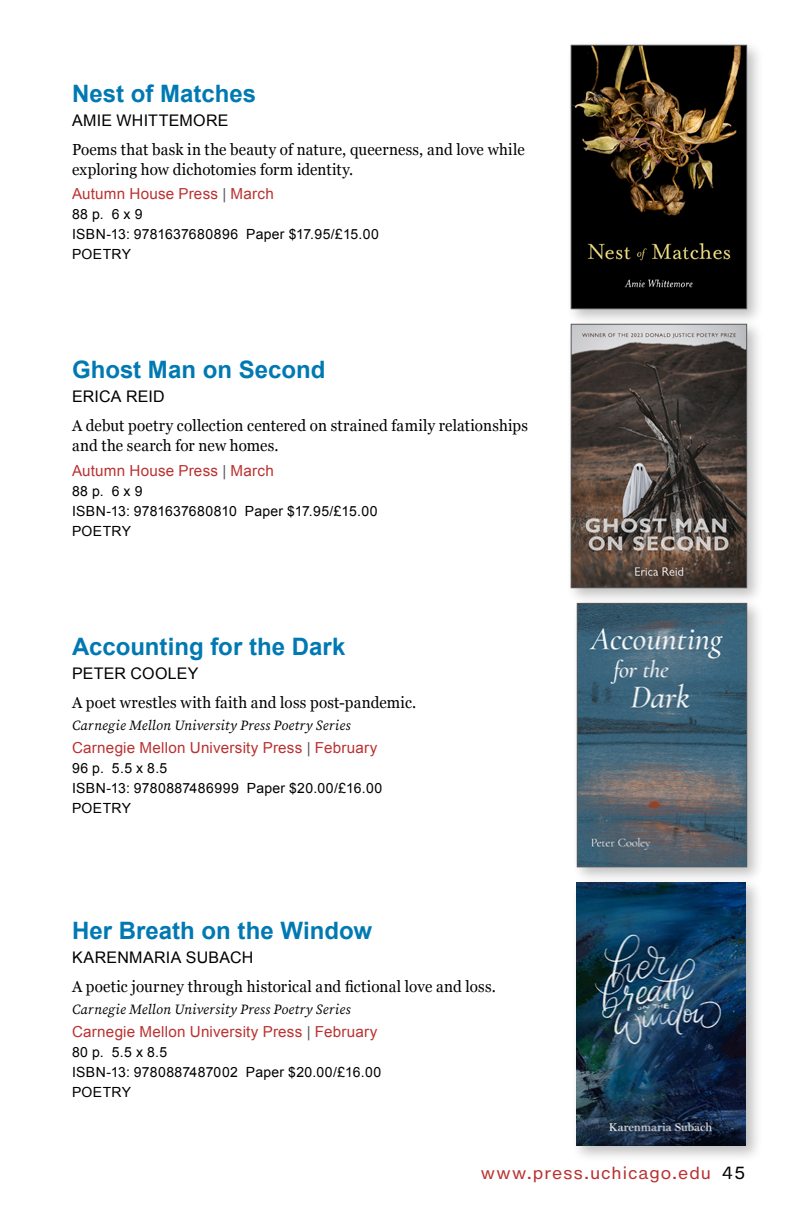
<style>
.page{position:relative;width:792px;height:1224px;background:#fff}
.page>*{position:absolute;margin:0;border:0;box-sizing:border-box;transform-origin:0 0}
.t1{font:700 24px "Arial";color:#0079b3}
.t2{font:16px/20px "Georgia";letter-spacing:.015em;color:#000;scale:.95 1}
.t3{font:16px "Arial";letter-spacing:.015em;color:#000}
.t4{font:16px "Helvetica Now Micro";letter-spacing:.02em;color:#ba3231}
.t5{font:15.2px "Arial";letter-spacing:.015em;color:#ba3231}
.t6{font:14px/20px "Arial";letter-spacing:.025em;color:#000}
.t7{font:italic 14px "Source Serif Pro";letter-spacing:.02em;color:#000}
.s1{color:#58595b}
.s2{color:#000}
</style>
<div class="page">
<div style="left:565px;top:39px;width:199px;height:287px;background:#000;opacity:.25"></div>
<img style="left:573px;top:47px;width:172px;height:260px">
<div style="left:571px;top:45px;width:176px;height:264px;border:1px solid #58595b"></div>
<div style="left:565px;top:318px;width:199px;height:287px;background:#000;opacity:.25"></div>
<img style="left:573px;top:326px;width:172px;height:260px">
<div style="left:571px;top:324px;width:176px;height:264px;border:1px solid #58595b"></div>
<div style="left:571px;top:597px;width:193px;height:287px;background:#000;opacity:.25"></div>
<img style="left:579px;top:605px;width:166px;height:260px">
<div style="left:577px;top:603px;width:170px;height:264px;border:1px solid #58595b"></div>
<div style="left:570px;top:877px;width:193px;height:287px;background:#000;opacity:.25"></div>
<img style="left:576px;top:882px;width:170px;height:264px">
<h1 class="t1" style="left:72px;top:78px;width:186px">Nest of Matches</h1>
<p class="t3" style="left:72px;top:110px;width:158px">AMIE WHITTEMORE</p>
<p class="t2" style="left:72px;top:139px;width:478px">Poems that bask in the beauty of nature, queerness, and love while exploring how dichotomies form identity.</p>
<p class="t5" style="left:72px;top:184px;width:203px">Autumn House Press <span class="s1">|</span> March</p>
<p class="t6" style="left:72px;top:204px;width:308px">88 p. 6 x 9<br>ISBN-13: 9781637680896 Paper $17.95/£15.00<br>POETRY</p>
<h1 class="t1" style="left:72px;top:354px;width:255px">Ghost Man on Second</h1>
<p class="t3" style="left:72px;top:386px;width:94px">ERICA REID</p>
<p class="t2" style="left:72px;top:415px;width:482px">A debut poetry collection centered on strained family relationships and the search for new homes.</p>
<p class="t5" style="left:72px;top:460px;width:203px">Autumn House Press <span class="s1">|</span> March</p>
<p class="t6" style="left:72px;top:481px;width:307px">88 p. 6 x 9<br>ISBN-13: 9781637680810 Paper $17.95/£15.00<br>POETRY</p>
<h1 class="t1" style="left:72px;top:630px;width:275px">Accounting for the Dark</h1>
<p class="t3" style="left:72px;top:663px;width:128px">PETER COOLEY</p>
<p class="t2" style="left:72px;top:691px;width:364px">A poet wrestles with faith and loss post-pandemic.</p>
<p class="t7" style="left:72px;top:716px;width:280px">Carnegie Mellon University Press Poetry Series</p>
<p class="t5" style="left:72px;top:738px;width:307px">Carnegie Mellon University Press <span class="s1">|</span> February</p>
<p class="t6" style="left:72px;top:758px;width:312px">96 p. 5.5 x 8.5<br>ISBN-13: 9780887486999 Paper $20.00/£16.00<br>POETRY</p>
<h1 class="t1" style="left:72px;top:915px;width:302px">Her Breath on the Window</h1>
<p class="t3" style="left:72px;top:947px;width:183px">KARENMARIA SUBACH</p>
<p class="t2" style="left:72px;top:976px;width:448px">A poetic journey through historical and fictional love and loss.</p>
<p class="t7" style="left:72px;top:1000px;width:280px">Carnegie Mellon University Press Poetry Series</p>
<p class="t5" style="left:72px;top:1022px;width:307px">Carnegie Mellon University Press <span class="s1">|</span> February</p>
<p class="t6" style="left:72px;top:1042px;width:311px">80 p. 5.5 x 8.5<br>ISBN-13: 9780887487002 Paper $20.00/£16.00<br>POETRY</p>
<p class="t4" style="left:481px;top:1161px;width:267px">www.press.uchicago.edu <span class="s2">45</span></p>
</div>
